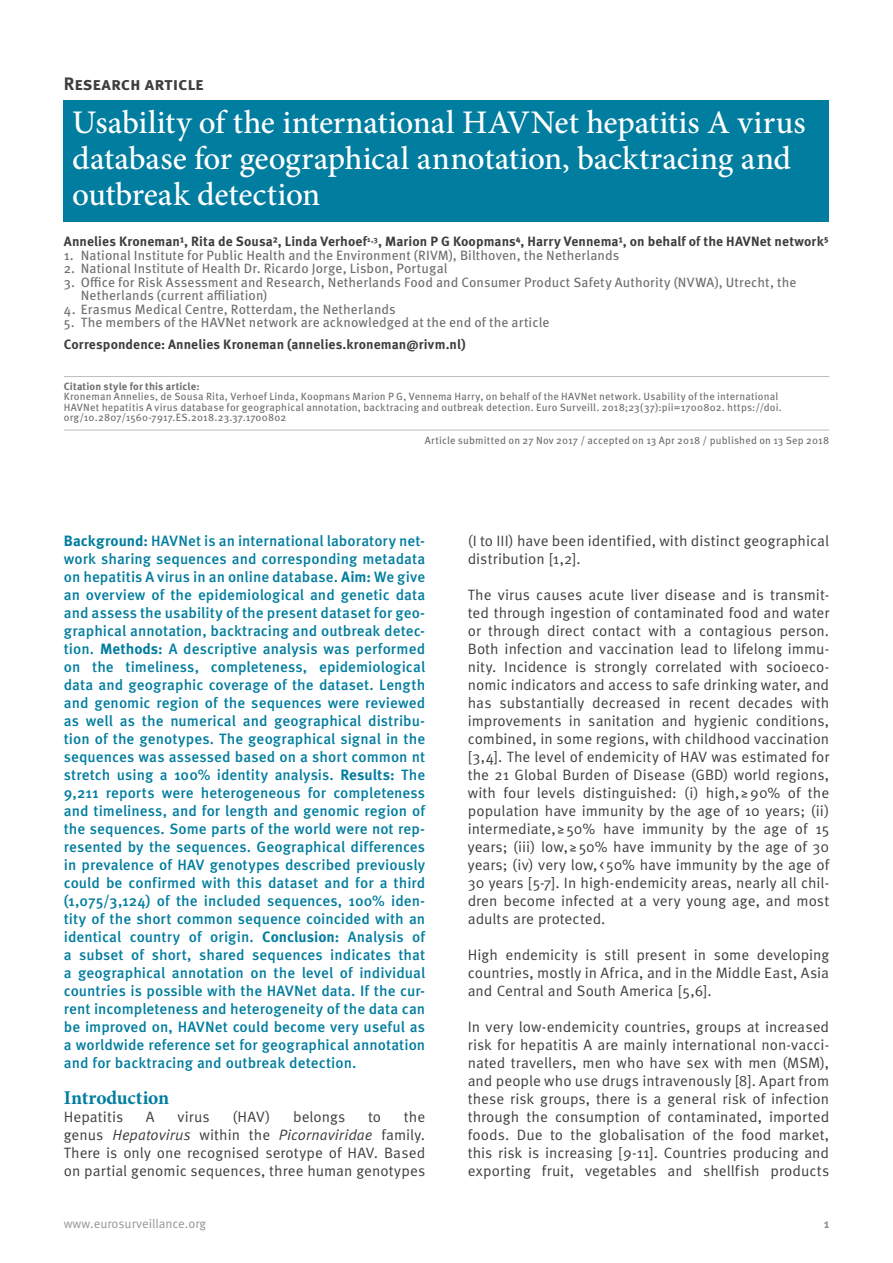
<style>
.page{position:relative;width:893px;height:1263px;background:#fff}
.page>*{position:absolute;margin:0;border:0;box-sizing:border-box;transform-origin:0 0}
.t1{font:500 33px/36px "Minion Pro";letter-spacing:-.005em;color:#fff}
.t2{font:700 19.5px "Minion Pro";letter-spacing:-.005em;color:#007d9f}
.t3{font:700 18px "Meta Pro";color:#3e3e3f}
.t4{font:15px/18px "Meta Pro";letter-spacing:.005em;color:#3e3e3f;text-align:justify}
.t5{font:500 15px/18px "Meta Pro";letter-spacing:.005em;color:#007d9f;text-align:justify}
.t6{font:13.5px/13.5px "Meta Pro";letter-spacing:.01em;color:#6c6d70}
.t7{font:700 13.5px "Meta Pro";letter-spacing:.005em;color:#3e3e3f}
.t8{font:12.75px "Meta Pro";color:#939598}
.t9{font:700 12.75px "Meta Pro";color:#939598}
.t10{font:10.5px/10.5px "Meta Pro";letter-spacing:.015em;color:#6c6d70}
.t11{font:700 10.5px "Meta Pro";letter-spacing:.015em;color:#6c6d70}
.s1{font-weight:700}
.s2{font-style:italic}
</style>
<div class="page">
<hr style="left:64px;top:376px;width:765px;height:1px;background:#bcbdc0">
<hr style="left:64px;top:430px;width:765px;height:1px;background:#bcbdc0">
<div style="left:64px;top:100px;width:765px;height:122px;background:#007d9f"></div>
<p class="t3" style="left:64px;top:72px;width:141px">Research article</p>
<h1 class="t1" style="left:72px;top:104px;width:735px">Usability of the international HAVNet hepatitis A virus database for geographical annotation, backtracing and outbreak detection</h1>
<p class="t7" style="left:64px;top:233px;width:766px">Annelies Kroneman¹, Rita de Sousa², Linda Verhoef<sup>1,3</sup>, Marion P G Koopmans⁴, Harry Vennema¹, on behalf of the HAVNet network⁵</p>
<p class="t6" style="left:64px;top:249px;width:557px">1. National Institute for Public Health and the Environment (RIVM), Bilthoven, the Netherlands</p>
<p class="t6" style="left:64px;top:262px;width:385px">2. National Institute of Health Dr. Ricardo Jorge, Lisbon, Portugal</p>
<p class="t6" style="left:81px;top:276px;width:717px;text-indent:-17px">3. Office for Risk Assessment and Research, Netherlands Food and Consumer Product Safety Authority (NVWA), Utrecht, the<br>Netherlands (current affiliation)</p>
<p class="t6" style="left:64px;top:303px;width:334px">4. Erasmus Medical Centre, Rotterdam, the Netherlands</p>
<p class="t6" style="left:64px;top:316px;width:487px">5. The members of the HAVNet network are acknowledged at the end of the article</p>
<p class="t7" style="left:64px;top:336px;width:403px">Correspondence: Annelies Kroneman (annelies.kroneman@rivm.nl)</p>
<p class="t11" style="left:64px;top:379px;width:137px">Citation style for this article:</p>
<p class="t10" style="left:64px;top:392px;width:720px">Kroneman Annelies, de Sousa Rita, Verhoef Linda, Koopmans Marion P G, Vennema Harry, on behalf of the HAVNet network. Usability of the international<br>HAVNet hepatitis A virus database for geographical annotation, backtracing and outbreak detection. Euro Surveill. 2018;23(37):pii=1700802. https://doi. org/10.2807/1560-7917.ES.2018.23.37.1700802</p>
<p class="t10" style="left:425px;top:436px;width:406px">Article submitted on 27 Nov 2017 / accepted on 13 Apr 2018 / published on 13 Sep 2018</p>
<p class="t5" style="left:64px;top:532px;width:363px"><span class="s1">Background:</span> HAVNet is an international laboratory net&shy;work sharing sequences and corresponding metadata on hepatitis A virus in an online database. <span class="s1">Aim:</span> We give an overview of the epidemiological and genetic data and assess the usability of the present dataset for geo&shy;graphical annotation, backtracing and outbreak detec&shy;tion. <span class="s1">Methods:</span> A descriptive analysis was performed on the timeliness, completeness, epidemiological data and geographic coverage of the dataset. Length and genomic region of the sequences were reviewed as well as the numerical and geographical distribu&shy;tion of the genotypes. The geographical signal in the sequences was assessed based on a short common nt stretch using a 100% identity analysis. <span class="s1">Results:</span> The 9,211 reports were heterogeneous for completeness and timeliness, and for length and genomic region of the sequences. Some parts of the world were not rep&shy;resented by the sequences. Geographical differences in prevalence of HAV genotypes described previously could be confirmed with this dataset and for a third (1,075/3,124) of the included sequences, 100% iden&shy;tity of the short common sequence coincided with an identical country of origin. <span class="s1">Conclusion:</span> Analysis of a subset of short, shared sequences indicates that a geographical annotation on the level of individual countries is possible with the HAVNet data. If the cur&shy;rent incompleteness and heterogeneity of the data can be improved on, HAVNet could become very useful as a worldwide reference set for geographical annotation and for backtracing and outbreak detection.</p>
<h2 class="t2" style="left:64px;top:1084px;width:107px">Introduction</h2>
<p class="t4" style="left:64px;top:1108px;width:61px">Hepatitis</p>
<p class="t4" style="left:146px;top:1108px;width:10px">A</p>
<p class="t4" style="left:177px;top:1108px;width:34px">virus</p>
<p class="t4" style="left:233px;top:1108px;width:39px">(HAV)</p>
<p class="t4" style="left:293px;top:1108px;width:54px">belongs</p>
<p class="t4" style="left:368px;top:1108px;width:15px">to</p>
<p class="t4" style="left:64px;top:1108px;width:363px;text-indent:340px">the genus <span class="s2">Hepatovirus</span> within the <span class="s2">Picornaviridae</span> family.<br>There is only one recognised serotype of HAV. Based on partial genomic sequences, three human genotypes</p>
<p class="t4" style="left:468px;top:532px;width:363px">(I to III) have been identified, with distinct geographical distribution [1,2].</p>
<p class="t4" style="left:468px;top:586px;width:363px">The virus causes acute liver disease and is transmit&shy;ted through ingestion of contaminated food and water or through direct contact with a contagious person.<br>Both infection and vaccination lead to lifelong immu&shy;nity. Incidence is strongly correlated with socioeco&shy;nomic indicators and access to safe drinking water, and has substantially decreased in recent decades with improvements in sanitation and hygienic conditions, combined, in some regions, with childhood vaccination [3,4]. The level of endemicity of HAV was estimated for the 21 Global Burden of Disease (GBD) world regions, with four levels distinguished: (i) high, ≥90% of the population have immunity by the age of 10 years; (ii) intermediate, ≥50% have immunity by the age of 15 years; (iii) low, ≥50% have immunity by the age of 30 years; (iv) very low,&lt;50% have immunity by the age of 30 years [5-7]. In high-endemicity areas, nearly all chil&shy;dren become infected at a very young age, and most adults are protected.</p>
<p class="t4" style="left:468px;top:946px;width:363px">High endemicity is still present in some developing countries, mostly in Africa, and in the Middle East, Asia and Central and South America [5,6].</p>
<p class="t4" style="left:468px;top:1018px;width:363px">In very low-endemicity countries, groups at increased risk for hepatitis A are mainly international non-vacci&shy;nated travellers, men who have sex with men (MSM), and people who use drugs intravenously [8]. Apart from these risk groups, there is a general risk of infection through the consumption of contaminated, imported foods. Due to the globalisation of the food market, this risk is increasing [9-11]. Countries producing and exporting fruit, vegetables and shellfish products</p>
<p class="t8" style="left:64px;top:1215px;width:144px">www.eurosurveillance.org</p>
<p class="t9" style="left:824px;top:1215px;width:7px">1</p>
</div>
